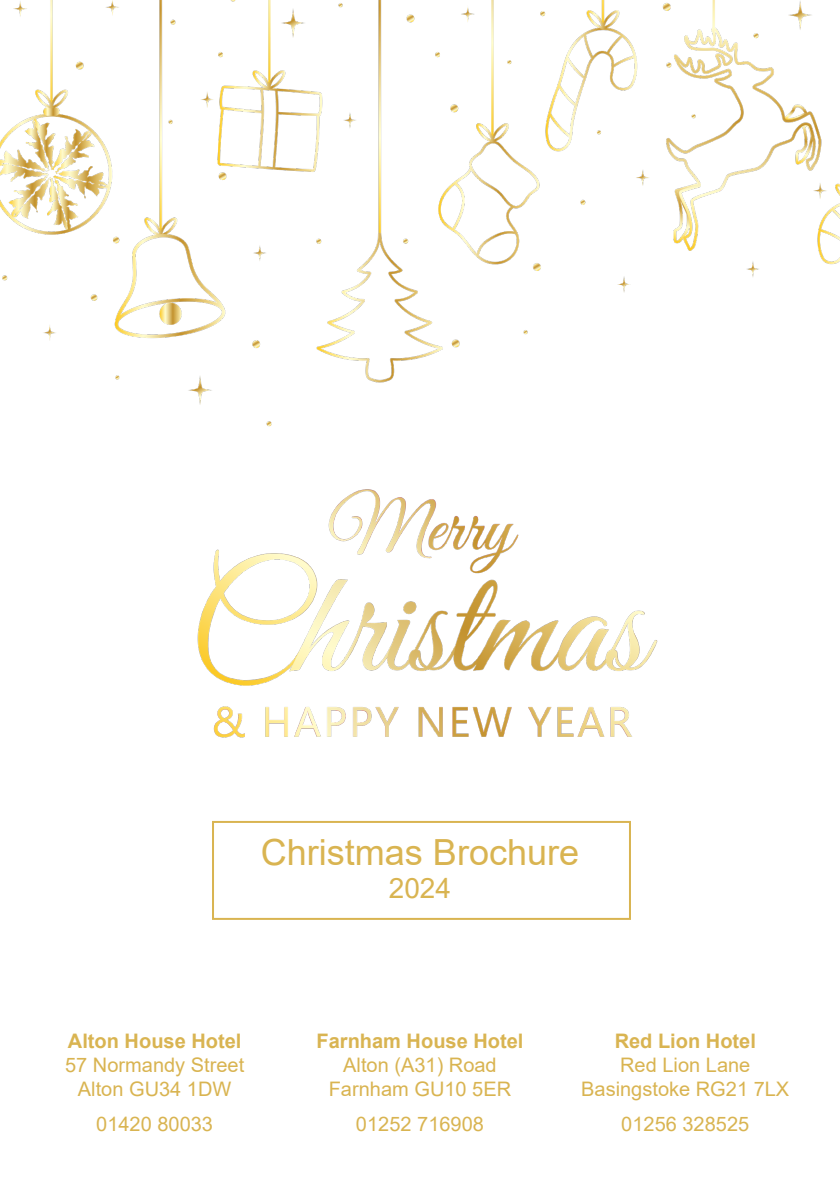
<style>
.page{position:relative;width:840px;height:1191px;background:#fff}
.page>*{position:absolute;margin:0;border:0;box-sizing:border-box;transform-origin:0 0}
.t1{font:36px "Arial";color:#d9b451}
.t2{font:28px "Arial";color:#d9b451}
.t3{font:20px/24px "Arial";color:#d9b451;text-align:center}
.s1{font-weight:700}
</style>
<div class="page">
<div style="left:212px;top:821px;width:418px;height:99px;border:2px solid #d9b451"></div>
<img style="left:0;top:0;width:839px;height:427px">
<img style="left:197px;top:489px;width:461px;height:249px">
<p class="t1" style="left:260px;top:827px;width:320px">Christmas Brochure</p>
<p class="t2" style="left:388px;top:869px;width:64px">2024</p>
<p class="t3" style="left:65px;top:1028px;width:180px"><span class="s1">Alton House Hotel<br></span>57 Normandy Street<br>Alton GU34 1DW</p>
<p class="t3" style="left:96px;top:1112px;width:118px">01420 80033</p>
<p class="t3" style="left:316px;top:1028px;width:208px"><span class="s1">Farnham House Hotel<br></span>Alton (A31) Road<br>Farnham GU10 5ER</p>
<p class="t3" style="left:356px;top:1112px;width:129px">01252 716908</p>
<p class="t3" style="left:581px;top:1028px;width:209px"><span class="s1">Red Lion Hotel<br></span>Red Lion Lane<br>Basingstoke RG21 7LX</p>
<p class="t3" style="left:621px;top:1112px;width:129px">01256 328525</p>
</div>
